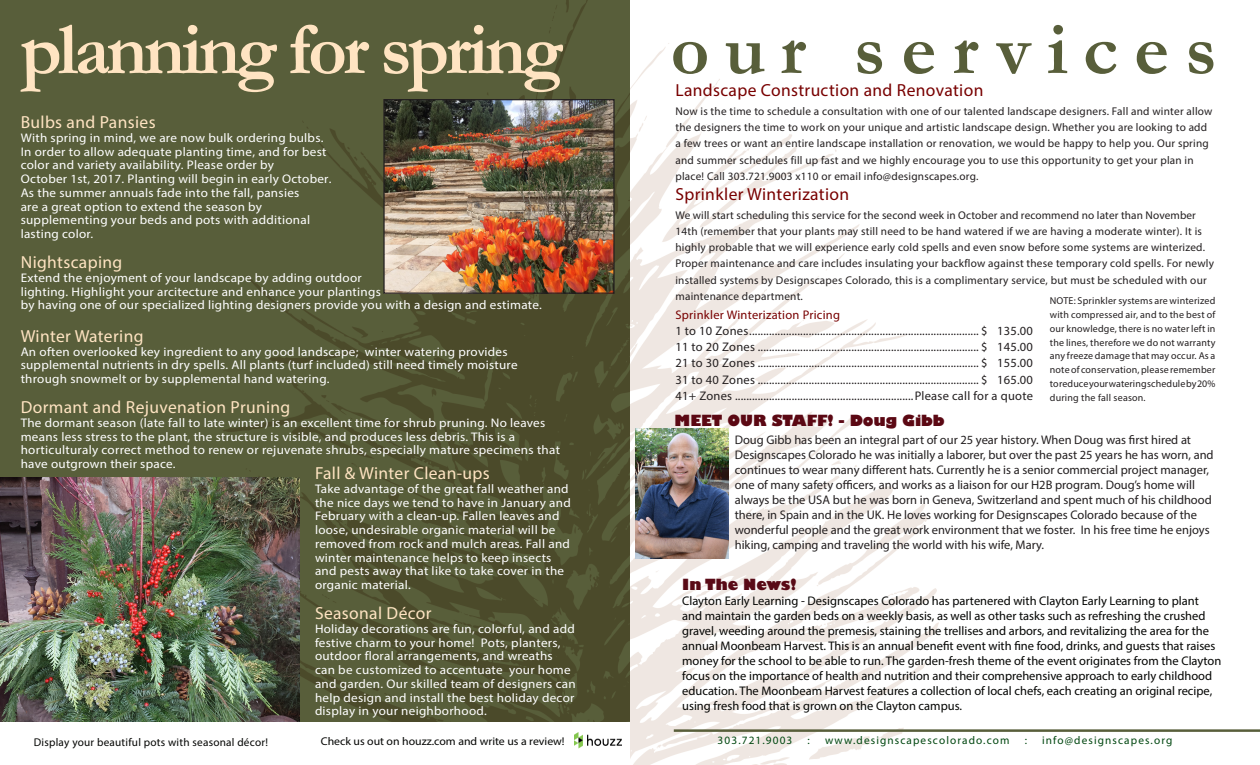
<style>
.page{position:relative;width:1260px;height:765px;background:#fff}
.page>*{position:absolute;margin:0;border:0;box-sizing:border-box;transform-origin:0 0}
.t1{font:700 75px "Garamond";letter-spacing:-.05em;color:#ffe4c2}
.t2{font:700 75px "Garamond";letter-spacing:.215em;color:#585e3a}
.t3{font:17.5px "Myriad Pro";letter-spacing:.02em;color:#ffe4c2}
.t4{font:17.5px "Myriad Pro";letter-spacing:.02em;color:#780000}
.t5{font:800 15px "Gill Sans";color:#5b0813}
.t6{font:800 15px "Gill Sans";color:#590a16}
.t7{font:12.5px/13.8px "Myriad Pro";letter-spacing:.02em;color:#fff;scale:1.05 1}
.t8{font:12.5px/15px "Myriad Pro";color:#040503}
.t9{font:12.5px/15px "Myriad Pro";color:#231f20}
.t10{font:12.5px "Myriad Pro";letter-spacing:.02em;color:#231f20}
.t11{font:12.5px "Myriad Pro";letter-spacing:.02em;color:#780000}
.t12{font:11.25px/16.2px "Myriad Pro";letter-spacing:.02em;color:#231f20}
.t13{font:11.25px "Myriad Pro";letter-spacing:.1em;color:#004710}
.t14{font:11.25px "Myriad Pro";letter-spacing:.02em;color:#040503}
.t15{font:11.25px "Myriad Pro";color:#040503;scale:1.05 1}
.t16{font:10px/13.8px "Myriad Pro";letter-spacing:.01em;color:#231f20;text-align:justify}
</style>
<div class="page">
<div style="left:0;top:0;width:630px;height:765px;background:#585e3a"></div>
<img style="left:223px;top:0;width:716px;height:765px">
<hr style="left:674px;top:729px;width:586px;height:3px;background:#585e3a">
<img style="left:0;top:478px;width:300px;height:244px">
<div style="left:0;top:722px;width:630px;height:43px;background:#fff"></div>
<img style="left:574px;top:732px;width:48px;height:17px">
<img style="left:385px;top:101px;width:228px;height:191px">
<div style="left:383px;top:99px;width:232px;height:195px;border:1px solid #231f20"></div>
<img style="left:635px;top:429px;width:93px;height:130px">
<p class="t1" style="left:21px;top:-1px;width:544px">planning for spring</p>
<p class="t2" style="left:671px;top:-1px;width:548px">our services</p>
<p class="t4" style="left:675px;top:80px;width:309px">Landscape Construction and Renovation</p>
<p class="t12" style="left:675px;top:103px;width:539px">Now is the time to schedule a consultation with one of our talented landscape designers. Fall and winter allow the designers the time to work on your unique and artistic landscape design. Whether you are looking to add a few trees or want an entire landscape installation or renovation, we would be happy to help you. Our spring and summer schedules fill up fast and we highly encourage you to use this opportunity to get your plan in place! Call 303.721.9003 x110 or email info@designscapes.org.</p>
<p class="t4" style="left:675px;top:183px;width:175px">Sprinkler Winterization</p>
<p class="t12" style="left:675px;top:207px;width:540px">We will start scheduling this service for the second week in October and recommend no later than November 14th (remember that your plants may still need to be hand watered if we are having a moderate winter). It is highly probable that we will experience early cold spells and even snow before some systems are winterized.<br>Proper maintenance and care includes insulating your backflow against these temporary cold spells. For newly installed systems by Designscapes Colorado, this is a complimentary service, but must be scheduled with our maintenance department.</p>
<p class="t11" style="left:675px;top:307px;width:166px">Sprinkler Winterization Pricing</p>
<p class="t10" style="left:675px;top:323px;width:359px">1 to 10 Zones................................................................................. $ 135.00</p>
<p class="t10" style="left:675px;top:339px;width:359px">11 to 20 Zones .............................................................................. $ 145.00</p>
<p class="t10" style="left:675px;top:356px;width:359px">21 to 30 Zones .............................................................................. $ 155.00</p>
<p class="t10" style="left:675px;top:372px;width:359px">31 to 40 Zones .............................................................................. $ 165.00</p>
<p class="t10" style="left:675px;top:388px;width:359px">41+ Zones ...............................................................Please call for a quote</p>
<p class="t3" style="left:21px;top:111px;width:136px">Bulbs and Pansies</p>
<p class="t7" style="left:21px;top:131px;width:290px">With spring in mind, we are now bulk ordering bulbs.</p>
<p class="t7" style="left:21px;top:144px;width:293px">In order to allow adequate planting time, and for best</p>
<p class="t7" style="left:21px;top:158px;width:243px">color and variety availability. Please order by</p>
<p class="t7" style="left:21px;top:172px;width:298px">October 1st, 2017. Planting will begin in early October.</p>
<p class="t7" style="left:21px;top:186px;width:267px">As the summer annuals fade into the fall, pansies</p>
<p class="t7" style="left:21px;top:199px;width:231px">are a great option to extend the season by</p>
<p class="t7" style="left:21px;top:213px;width:277px">supplementing your beds and pots with additional</p>
<p class="t7" style="left:21px;top:227px;width:71px">lasting color.</p>
<p class="t3" style="left:21px;top:251px;width:103px">Nightscaping</p>
<p class="t7" style="left:21px;top:271px;width:326px">Extend the enjoyment of your landscape by adding outdoor</p>
<p class="t7" style="left:21px;top:284px;width:345px">lighting. Highlight your arcitecture and enhance your plantings</p>
<p class="t7" style="left:21px;top:298px;width:498px">by having one of our specialized lighting designers provide you with a design and estimate.</p>
<p class="t3" style="left:21px;top:325px;width:124px">Winter Watering</p>
<p class="t7" style="left:21px;top:344px;width:475px">An often overlooked key ingredient to any good landscape; winter watering provides supplemental nutrients in dry spells. All plants (turf included) still need timely moisture through snowmelt or by supplemental hand watering.</p>
<p class="t3" style="left:21px;top:396px;width:271px">Dormant and Rejuvenation Pruning</p>
<p class="t7" style="left:21px;top:416px;width:515px">The dormant season (late fall to late winter) is an excellent time for shrub pruning. No leaves means less stress to the plant, the structure is visible, and produces less debris. This is a horticulturaly correct method to renew or rejuvenate shrubs, especially mature specimens that have outgrown their space.</p>
<p class="t16" style="left:1050px;top:294px;width:167px">NOTE: Sprinkler systems are winterized with compressed air, and to the best of our knowledge, there is no water left in the lines, therefore we do not warranty any freeze damage that may occur. As a note of conservation, please remember to reduce your watering schedule by 20% during the fall season.</p>
<p class="t5" style="left:675px;top:411px;width:272px">MEET OUR STAFF! - Doug Gibb</p>
<p class="t9" style="left:735px;top:432px;width:480px">Doug Gibb has been an integral part of our 25 year history. When Doug was first hired at Designscapes Colorado he was initially a laborer, but over the past 25 years he has worn, and continues to wear many different hats. Currently he is a senior commercial project manager, one of many safety officers, and works as a liaison for our H2B program. Doug’s home will always be the USA but he was born in Geneva, Switzerland and spent much of his childhood there, in Spain and in the UK. He loves working for Designscapes Colorado because of the wonderful people and the great work environment that we foster. In his free time he enjoys hiking, camping and traveling the world with his wife, Mary.</p>
<p class="t3" style="left:315px;top:462px;width:176px">Fall &amp; Winter Clean-ups</p>
<p class="t7" style="left:315px;top:482px;width:245px">Take advantage of the great fall weather and the nice days we tend to have in January and February with a clean-up. Fallen leaves and loose, undesirable organic material will be removed from rock and mulch areas. Fall and winter maintenance helps to keep insects and pests away that like to take cover in the organic material.</p>
<p class="t3" style="left:315px;top:602px;width:118px">Seasonal Décor</p>
<p class="t7" style="left:315px;top:622px;width:250px">Holiday decorations are fun, colorful, and add festive charm to your home! Pots, planters, outdoor floral arrangements, and wreaths can be customized to accentuate your home and garden. Our skilled team of designers can help design and install the best holiday decor display in your neighborhood.</p>
<p class="t6" style="left:682px;top:575px;width:116px">In The News!</p>
<p class="t8" style="left:682px;top:593px;width:541px">Clayton Early Learning - Designscapes Colorado has partenered with Clayton Early Learning to plant and maintain the garden beds on a weekly basis, as well as other tasks such as refreshing the crushed gravel, weeding around the premesis, staining the trellises and arbors, and revitalizing the area for the annual Moonbeam Harvest. This is an annual benefit event with fine food, drinks, and guests that raises money for the school to be able to run. The garden-fresh theme of the event originates from the Clayton focus on the importance of health and nutrition and their comprehensive approach to early childhood education. The Moonbeam Harvest features a collection of local chefs, each creating an original recipe, using fresh food that is grown on the Clayton campus.</p>
<p class="t14" style="left:34px;top:735px;width:236px">Display your beautiful pots with seasonal décor!</p>
<p class="t13" style="left:718px;top:733px;width:76px">303.721.9003</p>
<p class="t13" style="left:808px;top:733px;width:4px">:</p>
<p class="t13" style="left:825px;top:733px;width:186px">www.designscapescolorado.com</p>
<p class="t13" style="left:1025px;top:733px;width:4px">:</p>
<p class="t13" style="left:1042px;top:733px;width:132px">info@designscapes.org</p>
<p class="t15" style="left:321px;top:734px;width:234px">Check us out on houzz.com and write us a review!</p>
</div>
